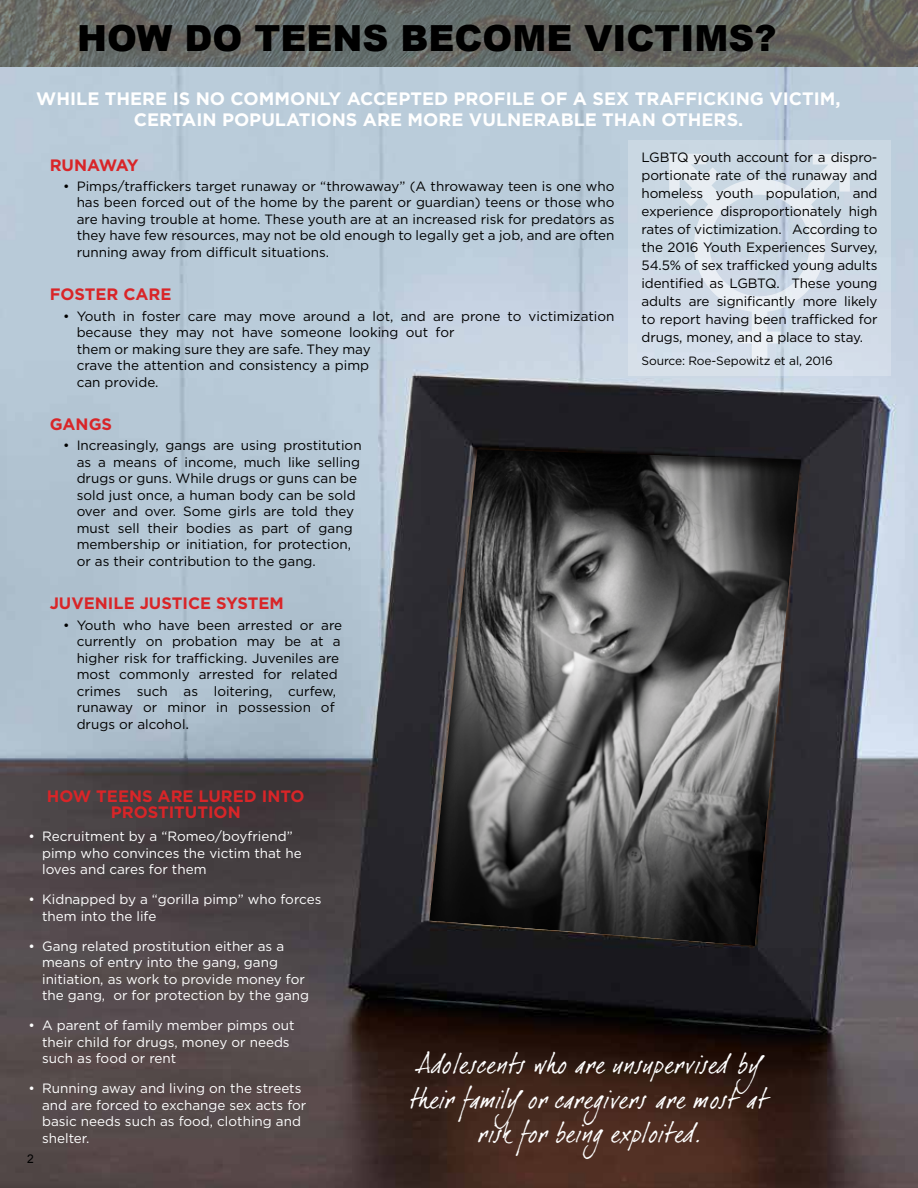
<style>
.page{position:relative;width:918px;height:1188px;background:#fff}
.page>*{position:absolute;margin:0;border:0;box-sizing:border-box;transform-origin:0 0}
.t1{font:900 36px "Arial";color:#000}
.t2{font:28.5px/34.2px "Dear Joe 1";letter-spacing:-.01em;color:#fff;text-align:center}
.t3{font:700 18px/21.6px "Gotham";color:#fff;text-align:center}
.t4{font:700 16.5px/16.5px "Gotham";color:#d92528;text-align:center}
.t5{font:700 16.5px "Gotham";letter-spacing:-.045em;color:#d92528}
.t6{font:13.5px/16.5px "Gotham";color:#000}
.t7{font:13.5px/16.5px "Gotham";color:#fff}
.t8{font:12px "Gotham";letter-spacing:-.01em;color:#000}
.t9{font:12px "Arial";color:#000}
.s1{font-size:15px}
</style>
<div class="page">
<img style="left:0;top:67px;width:918px;height:1121px">
<img style="left:0;top:0;width:918px;height:67px">
<div style="left:428px;top:446px;width:373px;height:501px;background:#000;opacity:.75"></div>
<svg style="left:628px;top:140px;width:263px;height:236px;background:#d2dce7"></svg>
<h1 class="t1" style="left:77px;top:12px;width:701px">HOW DO TEENS BECOME VICTIMS?</h1>
<h3 class="t3" style="left:36px;top:87px;width:806px">WHILE THERE IS NO COMMONLY ACCEPTED PROFILE OF A SEX TRAFFICKING VICTIM,<br>CERTAIN POPULATIONS ARE MORE VULNERABLE THAN OTHERS.</h3>
<p class="t6" style="left:642px;top:148px;width:237px;line-height:18px;text-align:justify">LGBTQ youth account for a dispro&shy;portionate rate of the runaway and homeless youth population, and experience disproportionately high rates of victimization. According to the 2016 Youth Experiences Survey, 54.5% of sex trafficked young adults identified as LGBTQ. These young adults are significantly more likely to report having been trafficked for drugs, money, and a place to stay.</p>
<p class="t8" style="left:642px;top:353px;width:193px">Source: Roe-Sepowitz et al, 2016</p>
<p class="t5" style="left:50px;top:154px;width:91px">RUNAWAY</p>
<p class="t6" style="left:77px;top:178px;width:539px;text-align:justify;text-indent:-14px">• Pimps/traffickers target runaway or “throwaway” (A throwaway teen is one who has been forced out of the home by the parent or guardian) teens or those who are having trouble at home. These youth are at an increased risk for predators as they have few resources, may not be old enough to legally get a job, and are often running away from difficult situations.</p>
<p class="t4" style="left:50px;top:286px;width:123px">FOSTER CARE</p>
<p class="t6" style="left:77px;top:307px;width:539px;text-indent:-14px">• Youth in foster care may move around a lot, and are prone to victimization because they may not have someone looking out for<br>them or making sure they are safe. They may<br>crave the attention and consistency a pimp<br>can provide.</p>
<p class="t4" style="left:50px;top:416px;width:64px">GANGS</p>
<p class="t6" style="left:77px;top:437px;width:287px;text-indent:-14px">• Increasingly, gangs are using prostitution as a means of income, much like selling drugs or guns. While drugs or guns can be sold just once, a human body can be sold over and over. Some girls are told they must sell their bodies as part of gang membership or initiation, for protection, or as their contribution to the gang.</p>
<p class="t4" style="left:50px;top:595px;width:236px">JUVENILE JUSTICE SYSTEM</p>
<p class="t6" style="left:77px;top:616px;width:267px;text-indent:-14px">• Youth who have been arrested or are currently on probation may be at a higher risk for trafficking. Juveniles are most commonly arrested for related crimes such as loitering, curfew, runaway or minor in possession of drugs or alcohol<span class="s1">.</span></p>
<p class="t4" style="left:47px;top:787px;width:259px">HOW TEENS ARE LURED INTO<br>PROSTITUTION</p>
<p class="t7" style="left:42px;top:828px;width:261px;text-indent:-14px">• Recruitment by a “Romeo/boyfriend” pimp who convinces the victim that he loves and cares for them</p>
<p class="t7" style="left:42px;top:891px;width:281px;text-indent:-14px">• Kidnapped by a “gorilla pimp” who forces them into the life</p>
<p class="t7" style="left:42px;top:938px;width:269px;text-indent:-14px">• Gang related prostitution either as a means of entry into the gang, gang initiation, as work to provide money for the gang, or for protection by the gang</p>
<p class="t7" style="left:42px;top:1017px;width:254px;text-indent:-14px">• A parent of family member pimps out their child for drugs, money or needs such as food or rent</p>
<p class="t7" style="left:42px;top:1080px;width:266px;text-indent:-14px">• Running away and living on the streets and are forced to exchange sex acts for basic needs such as food, clothing and shelter.</p>
<p class="t9" style="left:27px;top:1151px;width:8px">2</p>
<h2 class="t2" style="left:411px;top:1047px;width:369px">Adolescents who are unsupervised by their familyor caregivers are most at risk for being exploited.</h2>
</div>
